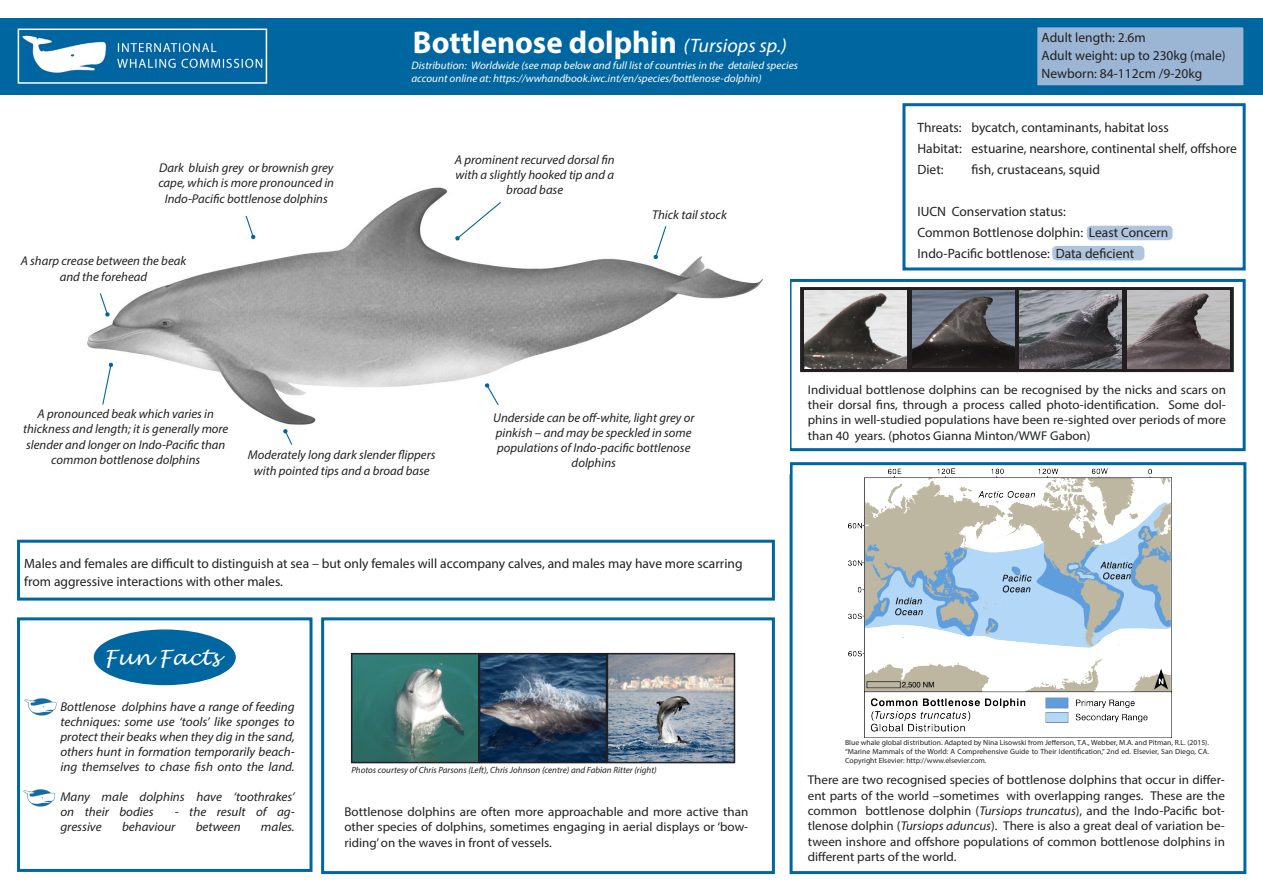
<style>
.page{position:relative;width:1263px;height:893px;background:#fff}
.page>*{position:absolute;margin:0;border:0;box-sizing:border-box;transform-origin:0 0}
.Species_name{font:700 31.5px "Myriad Pro";color:#fff}
.Info_boxes{font:italic 21px "Lucida Handwriting";color:#fff}
.Info_boxes-2{font:italic 19.5px "Myriad Pro";color:#fff}
.t1{font:13.5px/18px "Myriad Pro";color:#231f20}
.Info_boxes-3{font:italic 12.75px/15.3px "Myriad Pro";color:#231f20;text-align:center}
.Info_boxes-4{font:12.75px/15.3px "Myriad Pro";color:#231f20;text-align:justify}
.Info_boxes-5{font:italic 10.8px/13px "Myriad Pro";color:#fff}
.Info_boxes-6{font:italic 9px "Myriad Pro";color:#231f20}
.Info_boxes-7{font:7.5px/9px "Myriad Pro";color:#231f20;text-align:justify}
.s1{font-style:italic}
</style>
<div class="page">
<div style="left:0;top:18px;width:1263px;height:77px;background:#0066a0"></div>
<div style="left:1036px;top:27px;width:208px;height:59px;background:#9bb6d4"></div>
<div style="left:1036px;top:26px;width:209px;height:61px;border:2px solid #0066a0"></div>
<div style="left:321px;top:617px;width:454px;height:257px;background:#fff;border:3px solid #0066a0"></div>
<img style="left:22px;top:35px;width:241px;height:38px">
<div style="left:18px;top:29px;width:249px;height:55px;border:2px solid #fff"></div>
<div style="left:1087px;top:226px;width:85px;height:14px;background:#afc5dd;border-radius:5px"></div>
<div style="left:1052px;top:246px;width:92px;height:14px;background:#afc5dd;border-radius:5px"></div>
<div style="left:788px;top:279px;width:458px;height:172px;border:3px solid #0066a0"></div>
<div style="left:902px;top:103px;width:344px;height:167px;border:3px solid #0066a0"></div>
<div style="left:800px;top:287px;width:110px;height:85px;border:4px solid #231f20"></div>
<div style="left:1015px;top:287px;width:111px;height:85px;border:4px solid #231f20"></div>
<div style="left:1123px;top:287px;width:111px;height:85px;border:4px solid #231f20"></div>
<div style="left:908px;top:287px;width:110px;height:85px;border:4px solid #231f20"></div>
<div style="left:17px;top:617px;width:295px;height:255px;background:#fff;border:3px solid #0066a0"></div>
<img style="left:24px;top:698px;width:33px;height:18px">
<img style="left:24px;top:789px;width:32px;height:17px">
<div style="left:94px;top:629px;width:142px;height:56px;background:#0066a0;border-radius:50%"></div>
<div style="left:789px;top:462px;width:457px;height:412px;background:#fff;border:3px solid #0066a0"></div>
<img style="left:87px;top:187px;width:702px;height:264px">
<svg style="left:236px;top:214px;width:27px;height:26px"></svg>
<svg style="left:91px;top:291px;width:26px;height:26px"></svg>
<svg style="left:455px;top:193px;width:47px;height:55px"></svg>
<svg style="left:644px;top:224px;width:34px;height:36px"></svg>
<svg style="left:480px;top:383px;width:26px;height:24px"></svg>
<svg style="left:280px;top:428px;width:18px;height:19px"></svg>
<svg style="left:87px;top:362px;width:40px;height:44px"></svg>
<img style="left:804px;top:291px;width:103px;height:77px">
<img style="left:1020px;top:291px;width:102px;height:77px">
<img style="left:912px;top:290px;width:102px;height:78px">
<img style="left:1128px;top:291px;width:102px;height:77px">
<img style="left:354px;top:656px;width:378px;height:104px">
<div style="left:351px;top:653px;width:128px;height:110px;border:2px solid #231f20"></div>
<div style="left:479px;top:653px;width:128px;height:110px;border:2px solid #231f20"></div>
<div style="left:607px;top:653px;width:128px;height:110px;border:2px solid #231f20"></div>
<div style="left:17px;top:540px;width:758px;height:61px;border:3px solid #0066a0"></div>
<img style="left:849px;top:468px;width:322px;height:269px">
<p class="Species_name" style="left:413px;top:22px;width:265px">Bottlenose dolphin</p>
<p class="Info_boxes-2" style="left:683px;top:34px;width:105px">(Tursiops sp.)</p>
<p class="Info_boxes-5" style="left:411px;top:59px;width:388px">Distribution: Worldwide (see map below and full list of countries in the detailed species account online at: https://wwhandbook.iwc.int/en/species/bottlenose-dolphin)</p>
<p class="Info_boxes-3" style="left:158px;top:160px;width:177px">Dark bluish grey or brownish grey cape, which is more pronounced in<br>Indo-Pacific bottlenose dolphins</p>
<p class="Info_boxes-3" style="left:455px;top:152px;width:161px">A prominent recurved dorsal fin with a slightly hooked tip and a broad base</p>
<p class="Info_boxes-3" style="left:21px;top:253px;width:167px">A sharp crease between the beak and the forehead</p>
<p class="Info_boxes-3" style="left:652px;top:207px;width:76px">Thick tail stock</p>
<p class="t1" style="left:1041px;top:28px;width:106px">Adult length: 2.6m</p>
<p class="t1" style="left:1041px;top:46px;width:186px">Adult weight: up to 230kg (male)</p>
<p class="t1" style="left:1041px;top:64px;width:162px">Newborn: 84-112cm /9-20kg</p>
<p class="t1" style="left:917px;top:118px;width:253px">Threats: bycatch, contaminants, habitat loss</p>
<p class="t1" style="left:917px;top:139px;width:321px">Habitat: estuarine, nearshore, continental shelf, offshore</p>
<p class="t1" style="left:917px;top:160px;width:28px">Diet:</p>
<p class="t1" style="left:971px;top:160px;width:130px">fish, crustaceans, squid</p>
<p class="t1" style="left:917px;top:202px;width:150px">IUCN Conservation status:</p>
<p class="t1" style="left:917px;top:223px;width:252px">Common Bottlenose dolphin: Least Concern</p>
<p class="t1" style="left:917px;top:244px;width:218px">Indo-Pacific bottlenose: Data deficient</p>
<p class="Info_boxes-3" style="left:23px;top:406px;width:207px">A pronounced beak which varies in thickness and length; it is generally more slender and longer on Indo-Pacific than common bottlenose dolphins</p>
<p class="Info_boxes-3" style="left:248px;top:447px;width:189px">Moderately long dark slender flippers with pointed tips and a broad base</p>
<p class="Info_boxes-3" style="left:493px;top:409px;width:203px">Underside can be off-white, light grey or pinkish – and may be speckled in some populations of Indo-pacific bottlenose dolphins</p>
<p class="t1" style="left:24px;top:554px;width:720px">Males and females are difficult to distinguish at sea – but only females will accompany calves, and males may have more scarring from aggressive interactions with other males.</p>
<p class="Info_boxes" style="left:104px;top:645px;width:117px">Fun Facts</p>
<p class="Info_boxes-3" style="left:60px;top:699px;width:236px;text-align:justify">Bottlenose dolphins have a range of feeding techniques: some use ‘tools’ like sponges to protect their beaks when they dig in the sand, others hunt in formation temporarily beach&shy;ing themselves to chase fish onto the land.</p>
<p class="Info_boxes-3" style="left:60px;top:789px;width:236px;text-align:left">Many male dolphins have ‘toothrakes’ on their bodies</p>
<p class="Info_boxes-3" style="left:175px;top:804px;width:121px">- the result of ag-</p>
<p class="Info_boxes-3" style="left:60px;top:819px;width:43px">gressive</p>
<p class="Info_boxes-3" style="left:122px;top:819px;width:55px">behaviour</p>
<p class="Info_boxes-3" style="left:196px;top:819px;width:46px">between</p>
<p class="Info_boxes-3" style="left:261px;top:819px;width:35px">males.</p>
<p class="Info_boxes-6" style="left:351px;top:764px;width:307px">Photos courtesy of Chris Parsons (Left), Chris Johnson (centre) and Fabian Ritter (right)</p>
<p class="Info_boxes-4" style="left:344px;top:804px;width:405px">Bottlenose dolphins are often more approachable and more active than other species of dolphins, sometimes engaging in aerial displays or ‘bow&shy;riding’ on the waves in front of vessels.</p>
<p class="Info_boxes-4" style="left:808px;top:382px;width:420px">Individual bottlenose dolphins can be recognised by the nicks and scars on their dorsal fins, through a process called photo-identification. Some dol&shy;phins in well-studied populations have been re-sighted over periods of more than 40 years. (photos Gianna Minton/WWF Gabon)</p>
<p class="Info_boxes-7" style="left:845px;top:738px;width:365px">Blue whale global distribution. Adapted by Nina Lisowski from Jefferson, T.A., Webber, M.A. and Pitman, R.L. (2015). “Marine Mammals of the World: A Comprehensive Guide to Their Identification,” 2nd ed. Elsevier, San Diego, CA.<br>Copyright Elsevier: http://www.elsevier.com.</p>
<p class="Info_boxes-4" style="left:808px;top:772px;width:419px">There are two recognised species of bottlenose dolphins that occur in differ&shy;ent parts of the world –sometimes with overlapping ranges. These are the common bottlenose dolphin (<span class="s1">Tursiops truncatus</span>), and the Indo-Pacific bot&shy;tlenose dolphin (<span class="s1">Tursiops aduncus</span>). There is also a great deal of variation be&shy;tween inshore and offshore populations of common bottlenose dolphins in different parts of the world.</p>
</div>
